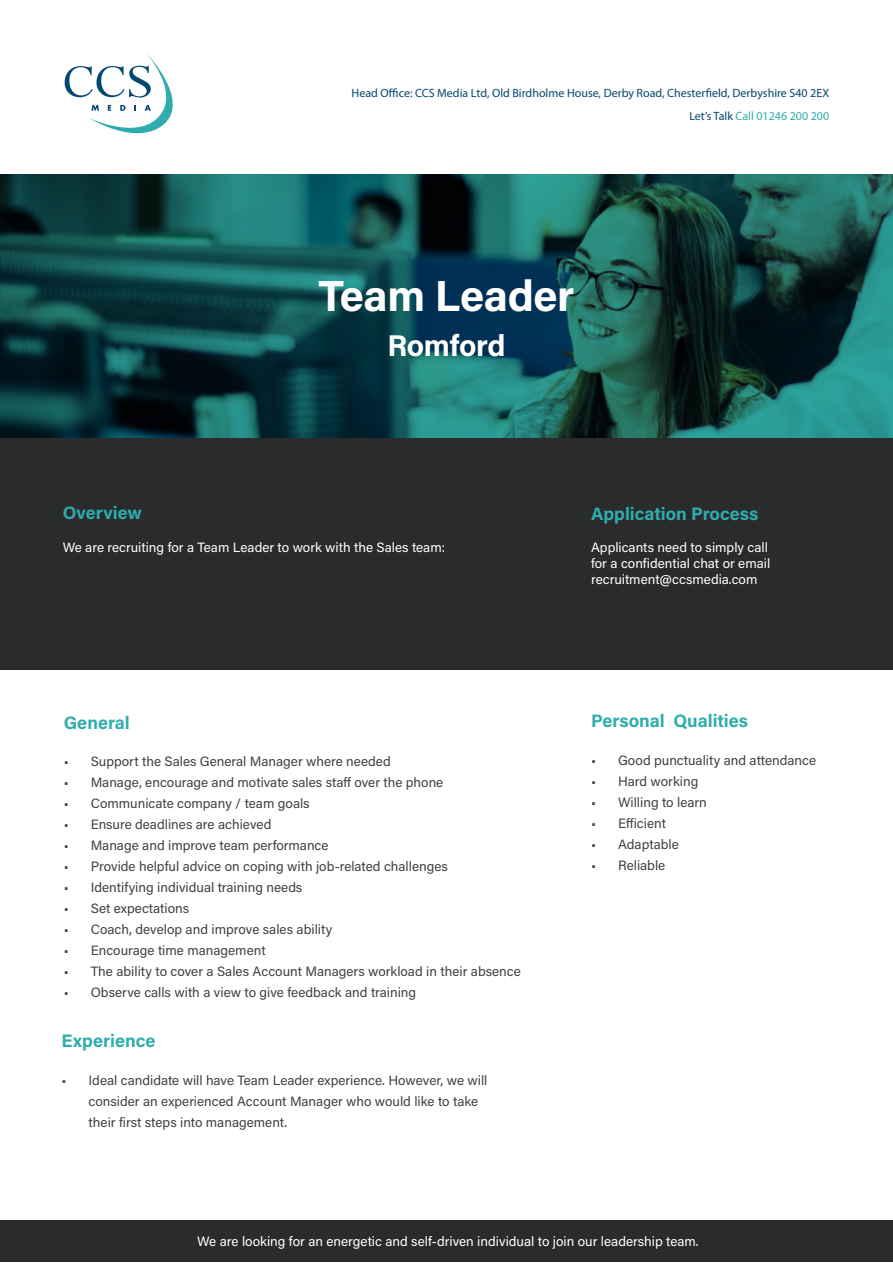
<style>
.page{position:relative;width:893px;height:1263px;background:#fff}
.page>*{position:absolute;margin:0;border:0;box-sizing:border-box;transform-origin:0 0}
.t1{font:700 43.5px "Acumin Pro";letter-spacing:-.01em;color:#fff}
.t2{font:700 30px "Acumin Pro";letter-spacing:-.015em;color:#fff}
.t3{font:700 18px "Acumin Pro";color:#2fadac}
.t4{font:13.5px/21px "Acumin Pro";color:#414042}
.t5{font:13.5px/16.2px "Acumin Pro";color:#fff}
.t6{font:12px/22.8px "Myriad Pro";color:#01486e;text-align:right}
.s1{color:#2fadac}
</style>
<div class="page">
<div style="left:0;top:437px;width:893px;height:232px;background:#292b2d"></div>
<div style="left:0;top:1220px;width:893px;height:42px;background:#292b2d"></div>
<svg style="left:0;top:174px;width:893px;height:264px;background:#124d4e"></svg>
<svg style="left:65px;top:54px;width:108px;height:80px"></svg>
<p class="t6" style="left:352px;top:81px;width:479px">Head Office: CCS Media Ltd, Old Birdholme House, Derby Road, Chesterfield, Derbyshire S40 2EX<br>Let’s Talk <span class="s1">Call 01246 200 200</span></p>
<h1 class="t1" style="left:319px;top:266px;width:257px">Team Leader</h1>
<h2 class="t2" style="left:387px;top:325px;width:119px">Romford</h2>
<h3 class="t3" style="left:63px;top:500px;width:81px">Overview</h3>
<p class="t5" style="left:63px;top:538px;width:384px">We are recruiting for a Team Leader to work with the Sales team:</p>
<h3 class="t3" style="left:64px;top:710px;width:68px">General</h3>
<p class="t4" style="left:64px;top:750px;width:328px">• Support the Sales General Manager where needed</p>
<p class="t4" style="left:64px;top:771px;width:381px">• Manage, encourage and motivate sales staff over the phone</p>
<p class="t4" style="left:64px;top:792px;width:247px">• Communicate company / team goals</p>
<p class="t4" style="left:64px;top:813px;width:209px">• Ensure deadlines are achieved</p>
<p class="t4" style="left:64px;top:834px;width:266px">• Manage and improve team performance</p>
<p class="t4" style="left:64px;top:855px;width:386px">• Provide helpful advice on coping with job-related challenges</p>
<p class="t4" style="left:64px;top:876px;width:240px">• Identifying individual training needs</p>
<p class="t4" style="left:64px;top:897px;width:127px">• Set expectations</p>
<p class="t4" style="left:64px;top:918px;width:270px">• Coach, develop and improve sales ability</p>
<p class="t4" style="left:64px;top:939px;width:203px">• Encourage time management</p>
<p class="t4" style="left:64px;top:960px;width:459px">• The ability to cover a Sales Account Managers workload in their absence</p>
<p class="t4" style="left:64px;top:981px;width:354px">• Observe calls with a view to give feedback and training</p>
<h3 class="t3" style="left:62px;top:1028px;width:95px">Experience</h3>
<p class="t4" style="left:89px;top:1069px;width:400px;text-indent:-27px">• Ideal candidate will have Team Leader experience. However, we will consider an experienced Account Manager who would like to take their first steps into management.</p>
<h3 class="t3" style="left:591px;top:501px;width:169px">Application Process</h3>
<p class="t5" style="left:591px;top:539px;width:181px">Applicants need to simply call for a confidential chat or email recruitment@ccsmedia.com</p>
<h3 class="t3" style="left:591px;top:708px;width:159px">Personal Qualities</h3>
<p class="t4" style="left:591px;top:749px;width:226px">• Good punctuality and attendance</p>
<p class="t4" style="left:591px;top:770px;width:109px">• Hard working</p>
<p class="t4" style="left:591px;top:791px;width:117px">• Willing to learn</p>
<p class="t4" style="left:591px;top:812px;width:76px">• Efficient</p>
<p class="t4" style="left:591px;top:833px;width:89px">• Adaptable</p>
<p class="t4" style="left:591px;top:854px;width:76px">• Reliable</p>
<p class="t5" style="left:197px;top:1233px;width:503px">We are looking for an energetic and self-driven individual to join our leadership team.</p>
</div>
